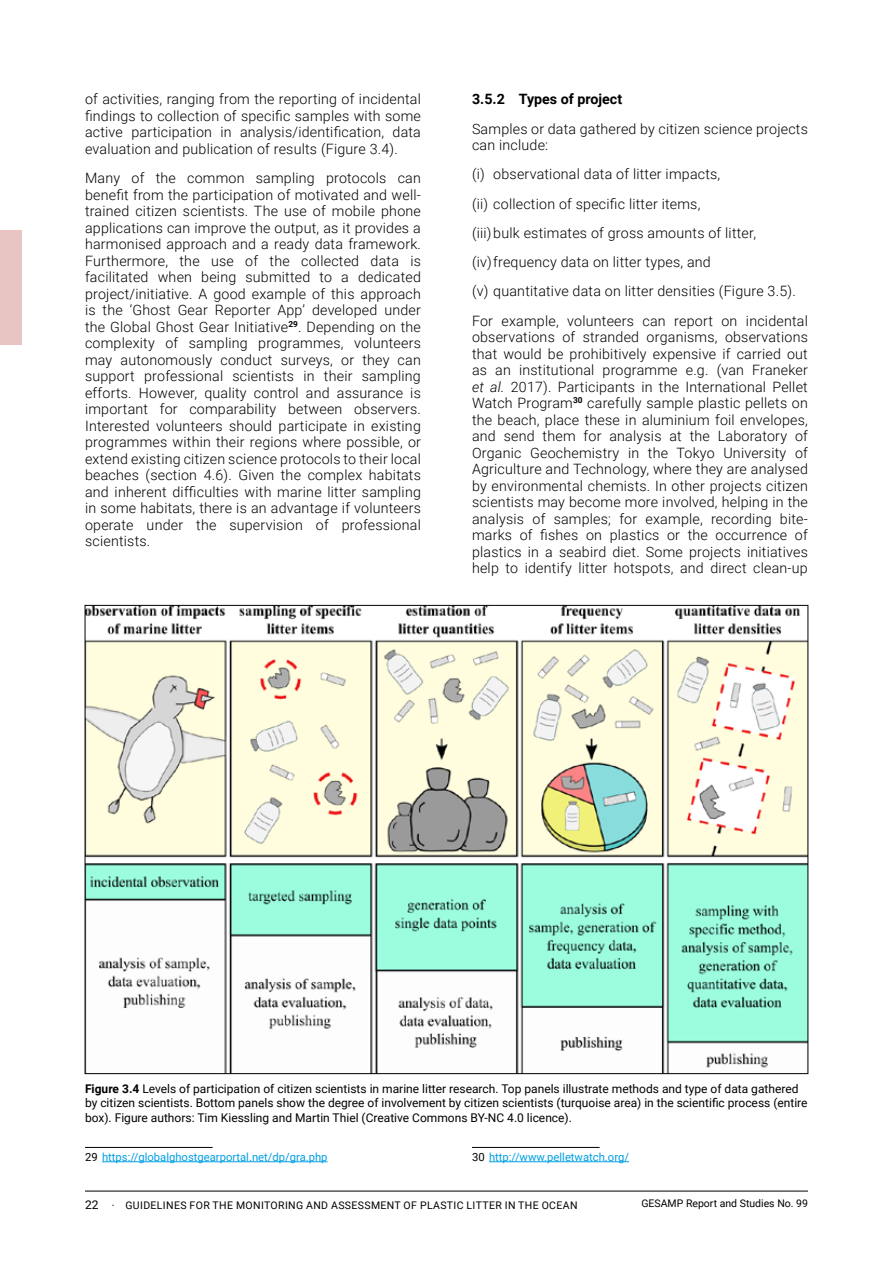
<style>
.page{position:relative;width:893px;height:1263px;background:#fff}
.page>*{position:absolute;margin:0;border:0;box-sizing:border-box;transform-origin:0 0}
.Body_text{font:300 14.25px/16.5px "Roboto";letter-spacing:.015em;color:#000;text-align:justify}
.Bullets_-_L1{font:300 14.25px "Roboto";letter-spacing:.015em;color:#000}
.Subhead_2{font:700 14.25px "Roboto";color:#000}
.Figure_Heading{font:12px/14.4px "Roboto";color:#000}
.Footnote{font:11.25px "Roboto";color:#009fe3}
.t1{font:10.5px "Roboto";letter-spacing:.035em;color:#000}
.t2{font:10.5px "Roboto";color:#000}
.s1{font-style:italic}
.s2{font-weight:700}
.s3{color:#000}
</style>
<div class="page">
<hr style="left:85px;top:1191px;width:723px;height:1px;background:#000">
<div style="left:0;top:230px;width:21px;height:114px;background:#e8c4c2"></div>
<hr style="left:85px;top:1147px;width:128px;height:1px;background:#000">
<hr style="left:102px;top:1161px;width:226px;height:1px;background:#009fe3">
<hr style="left:472px;top:1147px;width:128px;height:1px;background:#000">
<hr style="left:489px;top:1161px;width:140px;height:1px;background:#009fe3">
<img style="left:87px;top:607px;width:719px;height:465px">
<p class="Body_text" style="left:85px;top:90px;width:337px">of activities, ranging from the reporting of incidental findings to collection of specific samples with some active participation in analysis/identification, data evaluation and publication of results (Figure 3.4).</p>
<p class="Body_text" style="left:85px;top:169px;width:337px">Many of the common sampling protocols can benefit from the participation of motivated and well&shy;trained citizen scientists. The use of mobile phone applications can improve the output, as it provides a harmonised approach and a ready data framework.<br>Furthermore, the use of the collected data is facilitated when being submitted to a dedicated project/initiative. A good example of this approach is the ‘Ghost Gear Reporter App’ developed under the Global Ghost Gear Initiative<sup>29</sup>. Depending on the complexity of sampling programmes, volunteers may autonomously conduct surveys, or they can support professional scientists in their sampling efforts. However, quality control and assurance is important for comparability between observers.<br>Interested volunteers should participate in existing programmes within their regions where possible, or extend existing citizen science protocols to their local beaches (section 4.6). Given the complex habitats and inherent difficulties with marine litter sampling in some habitats, there is an advantage if volunteers operate under the supervision of professional scientists.</p>
<p class="Subhead_2" style="left:472px;top:89px;width:152px">3.5.2 Types of project</p>
<p class="Body_text" style="left:472px;top:120px;width:337px">Samples or data gathered by citizen science projects can include:</p>
<p class="Bullets_-_L1" style="left:472px;top:164px;width:250px">(i) observational data of litter impacts,</p>
<p class="Bullets_-_L1" style="left:472px;top:193px;width:230px">(ii) collection of specific litter items,</p>
<p class="Bullets_-_L1" style="left:472px;top:223px;width:286px">(iii)bulk estimates of gross amounts of litter,</p>
<p class="Bullets_-_L1" style="left:472px;top:252px;width:240px">(iv)frequency data on litter types, and</p>
<p class="Bullets_-_L1" style="left:472px;top:281px;width:325px">(v) quantitative data on litter densities (Figure 3.5).</p>
<p class="Body_text" style="left:472px;top:312px;width:337px">For example, volunteers can report on incidental observations of stranded organisms, observations that would be prohibitively expensive if carried out as an institutional programme e.g. (van Franeker <span class="s1">et al.</span> 2017). Participants in the International Pellet Watch Program<sup>30</sup> carefully sample plastic pellets on the beach, place these in aluminium foil envelopes, and send them for analysis at the Laboratory of Organic Geochemistry in the Tokyo University of Agriculture and Technology, where they are analysed by environmental chemists. In other projects citizen scientists may become more involved, helping in the analysis of samples; for example, recording bite&shy;marks of fishes on plastics or the occurrence of plastics in a seabird diet. Some projects initiatives help to identify litter hotspots, and direct clean-up</p>
<p class="Figure_Heading" style="left:85px;top:1081px;width:724px"><span class="s2">Figure 3.4</span> Levels of participation of citizen scientists in marine litter research. Top panels illustrate methods and type of data gathered by citizen scientists. Bottom panels show the degree of involvement by citizen scientists (turquoise area) in the scientific process (entire box). Figure authors: Tim Kiessling and Martin Thiel (Creative Commons BY-NC 4.0 licence).</p>
<p class="Footnote" style="left:85px;top:1149px;width:244px"><span class="s3">29</span> https://globalghostgearportal.net/dp/gra.php</p>
<p class="Footnote" style="left:472px;top:1149px;width:158px"><span class="s3">30</span> http://www.pelletwatch.org/</p>
<p class="Figure_Heading" style="left:85px;top:1197px;width:15px">22</p>
<p class="t1" style="left:112px;top:1197px;width:467px">· GUIDELINES FOR THE MONITORING AND ASSESSMENT OF PLASTIC LITTER IN THE OCEAN</p>
<p class="t2" style="left:641px;top:1196px;width:168px">GESAMP Report and Studies No. 99</p>
</div>
